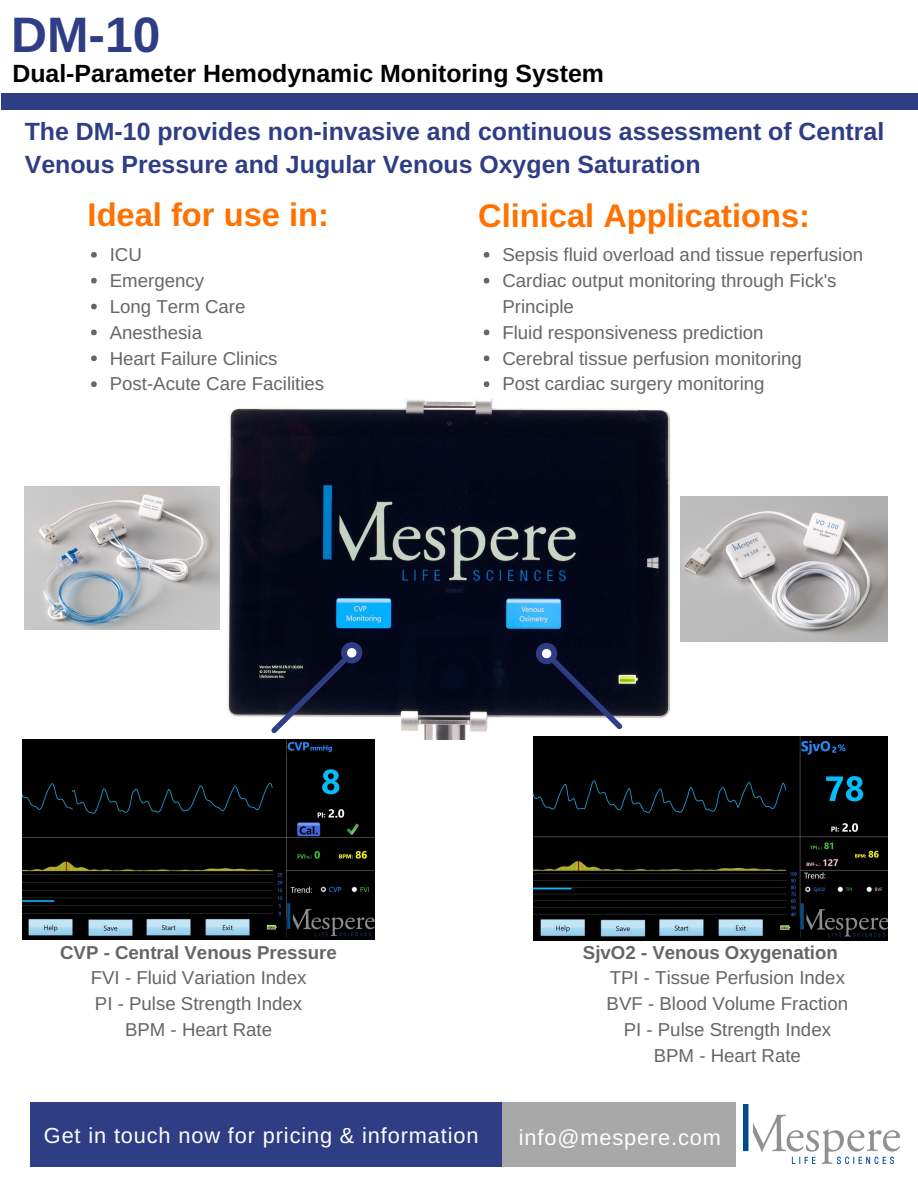
<style>
.page{position:relative;width:918px;height:1188px;background:#fff}
.page>*{position:absolute;margin:0;border:0;box-sizing:border-box;transform-origin:0 0}
.t1{font:700 49.8px "Arimo";color:#2f3d85}
.t2{font:700 32.7px "Arimo";color:#ff7100}
.t3{font:700 24.9px/33.8px "Arimo";color:#2f3d85}
.t4{font:700 24.9px "Arimo";color:#000}
.t5{font:21.75px "Arimo";letter-spacing:.04em;color:#fff}
.t6{font:18.75px/25.8px "Arimo";color:#666}
.t7{font:18.75px/25.8px "Arimo";color:#656565;text-align:center}
.t8{font:700 18.75px "Arimo";color:#656565}
</style>
<div class="page">
<img style="left:227px;top:398px;width:448px;height:341px">
<div style="left:1px;top:93px;width:917px;height:17px;background:#2f3d85"></div>
<svg style="left:532px;top:638px;width:91px;height:92px;background:#313448"></svg>
<svg style="left:270px;top:638px;width:97px;height:96px"></svg>
<img style="left:744px;top:1105px;width:156px;height:58px">
<img style="left:25px;top:486px;width:194px;height:144px">
<img style="left:681px;top:496px;width:207px;height:145px">
<div style="left:30px;top:1102px;width:474px;height:65px;background:#2f3d85"></div>
<div style="left:503px;top:1102px;width:233px;height:65px;background:#a8a8a8"></div>
<svg style="left:91px;top:252px;width:6px;height:6px"></svg>
<svg style="left:91px;top:278px;width:6px;height:6px"></svg>
<svg style="left:91px;top:304px;width:6px;height:5px"></svg>
<svg style="left:91px;top:330px;width:6px;height:5px"></svg>
<svg style="left:91px;top:356px;width:6px;height:5px"></svg>
<svg style="left:91px;top:381px;width:6px;height:6px"></svg>
<svg style="left:484px;top:252px;width:5px;height:6px"></svg>
<svg style="left:484px;top:278px;width:5px;height:6px"></svg>
<svg style="left:484px;top:330px;width:5px;height:5px"></svg>
<svg style="left:484px;top:356px;width:5px;height:5px"></svg>
<svg style="left:484px;top:381px;width:5px;height:6px"></svg>
<img style="left:22px;top:739px;width:353px;height:200px">
<img style="left:533px;top:737px;width:355px;height:203px">
<h1 class="t1" style="left:11px;top:7px;width:151px">DM-10</h1>
<h3 class="t4" style="left:12px;top:60px;width:593px">Dual-Parameter Hemodynamic Monitoring System</h3>
<h3 class="t3" style="left:25px;top:114px;width:861px">The DM-10 provides non-invasive and continuous assessment of Central<br>Venous Pressure and Jugular Venous Oxygen Saturation</h3>
<h2 class="t2" style="left:88px;top:197px;width:243px">Ideal for use in:</h2>
<h2 class="t2" style="left:478px;top:198px;width:334px">Clinical Applications:</h2>
<p class="t6" style="left:110px;top:242px;width:216px">ICU<br>Emergency<br>Long Term Care<br>Anesthesia<br>Heart Failure Clinics<br>Post-Acute Care Facilities</p>
<p class="t6" style="left:502px;top:242px;width:362px">Sepsis fluid overload and tissue reperfusion Cardiac output monitoring through Fick's Principle<br>Fluid responsiveness prediction<br>Cerebral tissue perfusion monitoring<br>Post cardiac surgery monitoring</p>
<p class="t8" style="left:60px;top:942px;width:278px">CVP - Central Venous Pressure</p>
<p class="t7" style="left:91px;top:965px;width:217px">FVI - Fluid Variation Index<br>PI - Pulse Strength Index<br>BPM - Heart Rate</p>
<p class="t8" style="left:583px;top:942px;width:256px">SjvO2 - Venous Oxygenation</p>
<p class="t7" style="left:607px;top:965px;width:243px">TPI - Tissue Perfusion Index<br>BVF - Blood Volume Fraction<br>PI - Pulse Strength Index<br>BPM - Heart Rate</p>
<p class="t5" style="left:44px;top:1123px;width:436px">Get in touch now for pricing &amp; information</p>
<p class="t5" style="left:519px;top:1126px;width:204px">info@mespere.com</p>
</div>
